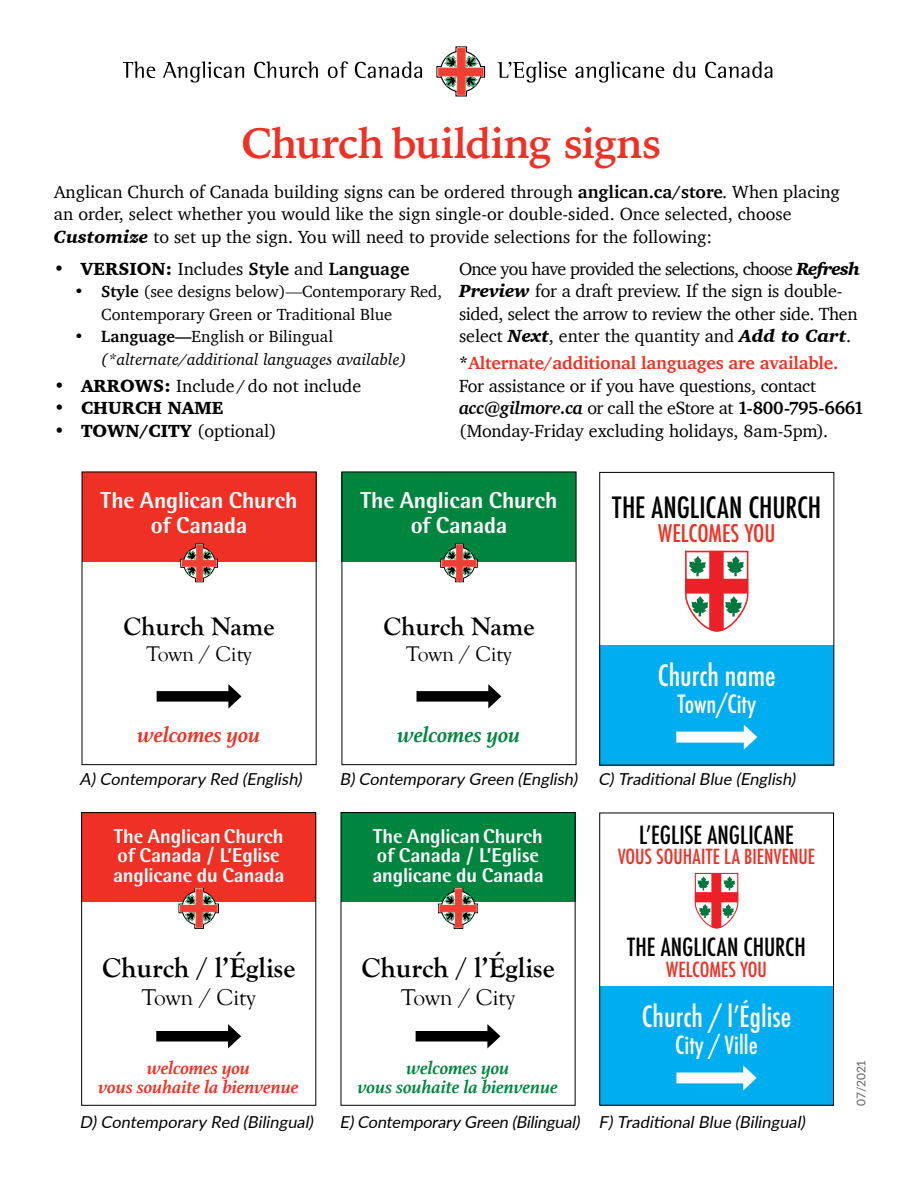
<style>
.page{position:relative;width:918px;height:1188px;background:#fff}
.page>*{position:absolute;margin:0;border:0;box-sizing:border-box;transform-origin:0 0}
.t1{font:700 42px "Iowan Old Style";letter-spacing:-.025em;color:#ee3124}
.t2{font:500 condensed 28.5px "Futura";letter-spacing:-.005em;color:#000}
.t3{font:500 condensed 28.5px "Futura";color:#fff}
.t4{font:700 28.35px "Goudy Old Style T";color:#000}
.t5{font:500 condensed 28.35px "Futura";color:#fff}
.t6{font:700 26.25px "Goudy Old Style T";color:#000}
.t7{font:500 condensed 24.45px "Futura";color:#fff}
.t8{font:500 condensed 24.3px "Futura";letter-spacing:-.005em;color:#000}
.t9{font:500 condensed 24.3px "Futura";color:#fff}
.t10{font:500 condensed 23.7px "Futura";letter-spacing:-.005em;color:#ee3124}
.t11{font:23.4px "Goudy Old Style T";color:#000}
.t12{font:800 23.1px/24.2px "Rotis Semi Sans Std";letter-spacing:-.01em;color:#fff;text-align:center}
.t13{font:italic 700 23.1px "Athelas";letter-spacing:-.01em;color:#00853e}
.t14{font:italic 700 23.1px "Athelas";letter-spacing:-.01em;color:#ee3124}
.t15{font:21.75px "Goudy Old Style T";color:#000}
.t16{font:500 condensed 20.25px "Futura";letter-spacing:-.005em;color:#ee3124}
.t17{font:800 19.95px/19.4px "Rotis Semi Sans Std";letter-spacing:-.01em;color:#fff}
.t18{font:italic 700 19.35px/19.4px "Athelas";color:#00853e;text-align:center}
.t19{font:italic 700 19.35px/19.4px "Athelas";color:#ee3124;text-align:center}
.t20{font:18px/22.5px "Charter";color:#000}
.t21{font:18px/22.5px "Charter";letter-spacing:-.02em;color:#000}
.t22{font:700 18px "Charter";color:#000}
.t23{font:900 18px "Charter";color:#000}
.t24{font:italic 16.5px "Lato";color:#000}
.t25{font:16.5px/22.5px "Charter";color:#000}
.t26{font:italic 16.5px/22.5px "Charter";color:#000}
.t27{font:12px "Lato";letter-spacing:-.01em;color:#636466}
.s1{font-weight:700}
.s2{font-weight:900;font-style:italic}
.s3{font-weight:900}
.s4{font-weight:400}
.s5{font-weight:700;font-style:normal}
.s6{font-style:normal}
.s7{font-weight:700;color:#ee3124}
.s8{font-weight:700;font-style:italic}
</style>
<div class="page">
<svg style="left:436px;top:46px;width:49px;height:51px"></svg>
<svg style="left:123px;top:61px;width:32px;height:17px"></svg>
<svg style="left:163px;top:61px;width:81px;height:22px"></svg>
<svg style="left:254px;top:61px;width:64px;height:17px"></svg>
<svg style="left:328px;top:61px;width:20px;height:17px"></svg>
<svg style="left:355px;top:61px;width:67px;height:17px"></svg>
<svg style="left:497px;top:61px;width:70px;height:22px"></svg>
<svg style="left:575px;top:61px;width:89px;height:22px"></svg>
<svg style="left:673px;top:61px;width:22px;height:17px"></svg>
<svg style="left:705px;top:61px;width:67px;height:17px"></svg>
<div style="left:342px;top:472px;width:234px;height:89px;background:#00853e"></div>
<svg style="left:440px;top:544px;width:38px;height:38px"></svg>
<div style="left:417px;top:691px;width:76px;height:11px;background:#000"></div>
<svg style="left:488px;top:684px;width:13px;height:25px"></svg>
<div style="left:82px;top:472px;width:234px;height:89px;background:#ee3124"></div>
<svg style="left:180px;top:544px;width:38px;height:38px"></svg>
<div style="left:157px;top:691px;width:76px;height:11px;background:#000"></div>
<svg style="left:228px;top:684px;width:14px;height:25px"></svg>
<div style="left:341px;top:813px;width:234px;height:89px;background:#00853e"></div>
<div style="left:416px;top:1031px;width:76px;height:11px;background:#000"></div>
<svg style="left:487px;top:1024px;width:14px;height:24px"></svg>
<svg style="left:438px;top:888px;width:40px;height:41px"></svg>
<div style="left:341px;top:812px;width:235px;height:294px;border:1px solid #000"></div>
<div style="left:82px;top:813px;width:234px;height:89px;background:#ee3124"></div>
<div style="left:156px;top:1031px;width:77px;height:11px;background:#000"></div>
<svg style="left:228px;top:1024px;width:13px;height:24px"></svg>
<svg style="left:179px;top:888px;width:40px;height:41px"></svg>
<div style="left:81px;top:812px;width:235px;height:294px;border:1px solid #000"></div>
<div style="left:600px;top:645px;width:234px;height:120px;background:#00aeef"></div>
<svg style="left:685px;top:551px;width:63px;height:81px"></svg>
<div style="left:676px;top:732px;width:73px;height:11px;background:#fff"></div>
<svg style="left:744px;top:725px;width:13px;height:25px"></svg>
<div style="left:599px;top:472px;width:235px;height:293px;border:1px solid #000"></div>
<div style="left:600px;top:986px;width:233px;height:120px;background:#00aeef"></div>
<div style="left:676px;top:1073px;width:72px;height:10px;background:#fff"></div>
<svg style="left:743px;top:1065px;width:14px;height:25px"></svg>
<svg style="left:695px;top:873px;width:43px;height:55px"></svg>
<div style="left:599px;top:813px;width:235px;height:293px;border:1px solid #000"></div>
<h1 class="t1" style="left:241px;top:105px;width:422px">Church building signs</h1>
<p class="t20" style="left:54px;top:180px;width:788px">Anglican Church of Canada building signs can be ordered through <span class="s1">anglican.ca/store</span>. When placing an order, select whether you would like the sign single-or double-sided. Once selected, choose<br><span class="s2">Customize</span> to set up the sign. You will need to provide selections for the following:</p>
<p class="t22" style="left:54px;top:253px;width:357px"><span class="s3">• VERSION:</span> <span class="s4">Includes</span> Style <span class="s4">and</span> Language</p>
<p class="t25" style="left:101px;top:280px;width:342px;text-indent:-27px"><span class="s1">• Style</span> (see designs below)—Contemporary Red,<br>Contemporary Green or Traditional Blue</p>
<p class="t26" style="left:101px;top:325px;width:307px;text-indent:-27px"><span class="s5">• Language—</span><span class="s6">English or Bilingual </span>(*alternate/additional languages available)</p>
<p class="t20" style="left:54px;top:374px;width:309px"><span class="s3">• ARROWS:</span> Include /do not include</p>
<p class="t23" style="left:54px;top:397px;width:171px">• CHURCH NAME</p>
<p class="t23" style="left:54px;top:419px;width:224px">• TOWN/CITY <span class="s4">(optional)</span></p>
<p class="t21" style="left:459px;top:257px;width:403px">Once you have provided the selections, choose <span class="s2">Refresh Preview</span> for a draft preview. If the sign is double&shy;sided, select the arrow to review the other side. Then select <span class="s2">Next</span>, enter the quantity and <span class="s2">Add to Cart</span>.</p>
<p class="t20" style="left:459px;top:352px;width:406px"><span class="s1">*</span><span class="s7">Alternate/additional languages are available.<br></span>For assistance or if you have questions, contact <span class="s8">acc@gilmore.ca</span> or call the eStore at <span class="s1">1-800-795-6661 </span>(Monday-Friday excluding holidays, 8am-5pm).</p>
<p class="t12" style="left:101px;top:488px;width:199px">The Anglican Church of Canada</p>
<p class="t12" style="left:360px;top:488px;width:199px">The Anglican Church of Canada</p>
<h2 class="t2" style="left:612px;top:490px;width:210px">THE ANGLICAN CHURCH</h2>
<h3 class="t10" style="left:658px;top:518px;width:119px">WELCOMES YOU</h3>
<h3 class="t6" style="left:123px;top:612px;width:153px">Church Name</h3>
<p class="t15" style="left:146px;top:642px;width:107px">Town / City</p>
<h3 class="t6" style="left:383px;top:612px;width:153px">Church Name</h3>
<p class="t15" style="left:406px;top:642px;width:107px">Town / City</p>
<h2 class="t3" style="left:658px;top:657px;width:119px">Church name</h2>
<h3 class="t7" style="left:678px;top:688px;width:80px">Town/City</h3>
<p class="t14" style="left:138px;top:716px;width:125px">welcomes you</p>
<p class="t13" style="left:397px;top:716px;width:125px">welcomes you</p>
<p class="t24" style="left:80px;top:767px;width:228px">A)Contemporary Red (English)</p>
<p class="t24" style="left:340px;top:767px;width:243px">B)Contemporary Green (English)</p>
<p class="t24" style="left:598px;top:767px;width:203px">C)TraditionalBlue (English)</p>
<p class="t17" style="left:113px;top:826px;width:173px">The Anglican Church of Canada / L’Eglise anglicane du Canada</p>
<p class="t17" style="left:372px;top:826px;width:173px">The Anglican Church of Canada / L’Eglise anglicane du Canada</p>
<h3 class="t8" style="left:639px;top:819px;width:156px">L’EGLISE ANGLICANE</h3>
<p class="t16" style="left:618px;top:844px;width:199px">VOUS SOUHAITE LA BIENVENUE</p>
<h3 class="t4" style="left:102px;top:952px;width:195px">Church / l’Église</h3>
<p class="t11" style="left:142px;top:985px;width:115px">Town / City</p>
<p class="t19" style="left:99px;top:1057px;width:202px">welcomes you<br>vous souhaite la bienvenue</p>
<h3 class="t4" style="left:361px;top:952px;width:195px">Church / l’Église</h3>
<p class="t11" style="left:401px;top:985px;width:115px">Town / City</p>
<p class="t18" style="left:358px;top:1057px;width:202px">welcomes you<br>vous souhaite la bienvenue</p>
<h3 class="t8" style="left:627px;top:932px;width:180px">THE ANGLICAN CHURCH</h3>
<p class="t16" style="left:666px;top:956px;width:102px">WELCOMES YOU</p>
<h3 class="t5" style="left:642px;top:998px;width:151px">Church / l’Église</h3>
<h3 class="t9" style="left:675px;top:1030px;width:84px">City / Ville</h3>
<p class="t24" style="left:80px;top:1110px;width:239px">D)Contemporary Red (Bilingual)</p>
<p class="t24" style="left:340px;top:1110px;width:245px">E)Contemporary Green (Bilingual)</p>
<p class="t24" style="left:599px;top:1110px;width:212px">F)TraditionalBlue (Bilingual)</p>
<p class="t27" style="left:852px;top:1106px;width:48px;rotate:-90deg">07/2021</p>
</div>
